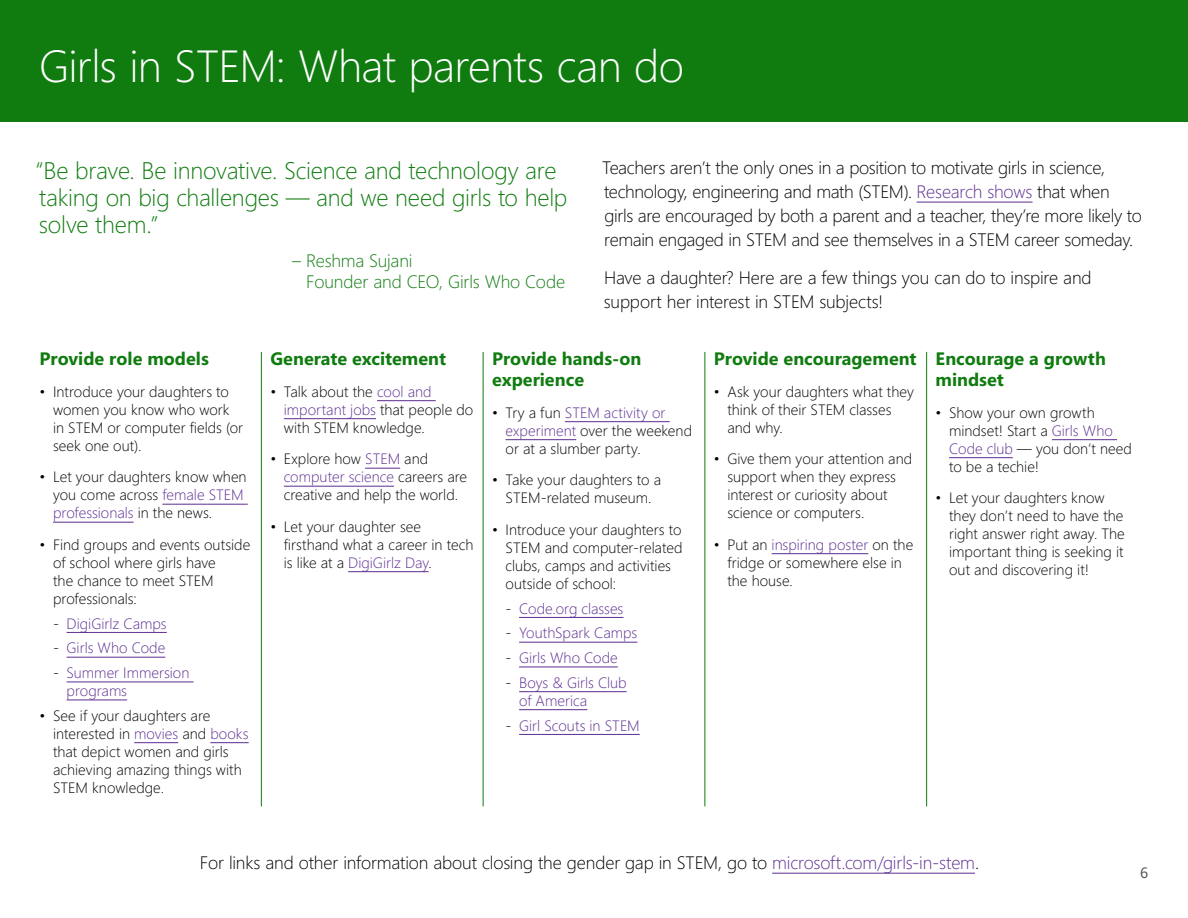
<style>
.page{position:relative;width:1188px;height:918px;background:#fff}
.page>*{position:absolute;margin:0;border:0;box-sizing:border-box;transform-origin:0 0}
.t1{font:300 45px "Segoe";letter-spacing:-.015em;color:#fff}
.t2{font:300 24px/27px "Segoe";letter-spacing:-.01em;color:#107c10}
.t3{font:300 18px/24px "Segoe";letter-spacing:-.015em;color:#000}
.t4{font:700 18px/21px "Segoe";color:#107c10}
.t5{font:300 18px/21px "Segoe";letter-spacing:-.01em;color:#107c10}
.t6{font:300 15px/18px "Segoe";color:#000}
.t7{font:300 15px/18px "Segoe";color:#5c2d91}
.t8{font:15px "Segoe";color:#505050}
.s1{color:#5c2d91}
.s2{color:#000}
</style>
<div class="page">
<hr style="left:917px;top:202px;width:116px;height:1px;background:#5c2d91">
<div style="left:0;top:0;width:1188px;height:121px;background:#107c10"></div>
<hr style="left:261px;top:352px;width:1px;height:454px;background:#107c10">
<hr style="left:483px;top:352px;width:1px;height:454px;background:#107c10">
<hr style="left:705px;top:352px;width:1px;height:454px;background:#107c10">
<hr style="left:926px;top:352px;width:1px;height:454px;background:#107c10">
<hr style="left:162px;top:504px;width:86px;height:1px;background:#5c2d91">
<hr style="left:53px;top:522px;width:81px;height:1px;background:#5c2d91">
<hr style="left:67px;top:632px;width:100px;height:1px;background:#5c2d91">
<hr style="left:67px;top:657px;width:98px;height:1px;background:#5c2d91">
<hr style="left:67px;top:682px;width:127px;height:1px;background:#5c2d91">
<hr style="left:67px;top:700px;width:60px;height:1px;background:#5c2d91">
<hr style="left:134px;top:742px;width:44px;height:1px;background:#5c2d91">
<hr style="left:210px;top:742px;width:39px;height:1px;background:#5c2d91">
<hr style="left:377px;top:400px;width:59px;height:1px;background:#5c2d91">
<hr style="left:284px;top:418px;width:92px;height:1px;background:#5c2d91">
<hr style="left:365px;top:468px;width:35px;height:1px;background:#5c2d91">
<hr style="left:284px;top:486px;width:110px;height:1px;background:#5c2d91">
<hr style="left:348px;top:571px;width:81px;height:1px;background:#5c2d91">
<hr style="left:565px;top:421px;width:105px;height:1px;background:#5c2d91">
<hr style="left:506px;top:439px;width:70px;height:1px;background:#5c2d91">
<hr style="left:519px;top:617px;width:104px;height:1px;background:#5c2d91">
<hr style="left:519px;top:642px;width:118px;height:1px;background:#5c2d91">
<hr style="left:519px;top:667px;width:99px;height:1px;background:#5c2d91">
<hr style="left:519px;top:691px;width:108px;height:1px;background:#5c2d91">
<hr style="left:519px;top:709px;width:68px;height:1px;background:#5c2d91">
<hr style="left:519px;top:734px;width:121px;height:1px;background:#5c2d91">
<hr style="left:772px;top:553px;width:96px;height:1px;background:#5c2d91">
<hr style="left:1052px;top:439px;width:65px;height:1px;background:#5c2d91">
<hr style="left:949px;top:457px;width:64px;height:1px;background:#5c2d91">
<hr style="left:772px;top:873px;width:203px;height:1px;background:#5c2d91">
<h1 class="t1" style="left:39px;top:35px;width:646px">Girls in STEM: What parents can do</h1>
<h2 class="t2" style="left:35px;top:156px;width:533px">“Be brave. Be innovative. Science and technology are taking on big challenges — and we need girls to help solve them.”</h2>
<p class="t5" style="left:306px;top:250px;width:260px;text-indent:-14px">– Reshma Sujani<br>Founder and CEO, Girls Who Code</p>
<p class="t3" style="left:602px;top:156px;width:541px">Teachers aren’t the only ones in a position to motivate girls in science, technology, engineering and math (STEM). <span class="s1">Research shows</span> that when<br>girls are encouraged by both a parent and a teacher, they’re more likely to remain engaged in STEM and see themselves in a STEM career someday.</p>
<p class="t3" style="left:604px;top:265px;width:489px">Have a daughter? Here are a few things you can do to inspire and support her interest in STEM subjects!</p>
<p class="t4" style="left:40px;top:348px;width:171px">Provide role models</p>
<p class="t6" style="left:53px;top:382px;width:192px;text-indent:-14px">• Introduce your daughters to women you know who work in STEM or computer fields (or seek one out).</p>
<p class="t6" style="left:53px;top:468px;width:195px;text-indent:-14px">• Let your daughters know when you come across <span class="s1">female STEM professionals</span> in the news.</p>
<p class="t6" style="left:53px;top:535px;width:199px;text-indent:-14px">• Find groups and events outside of school where girls have<br>the chance to meet STEM professionals:</p>
<p class="t7" style="left:53px;top:614px;width:115px"><span class="s2">-</span> DigiGirlz Camps</p>
<p class="t7" style="left:53px;top:639px;width:114px"><span class="s2">-</span> Girls Who Code</p>
<p class="t7" style="left:67px;top:664px;width:124px;text-indent:-14px"><span class="s2">-</span> Summer Immersion programs</p>
<p class="t6" style="left:53px;top:706px;width:197px;text-indent:-14px">• See if your daughters are interested in <span class="s1">movies</span> and <span class="s1">books </span>that depict women and girls achieving amazing things with<br>STEM knowledge.</p>
<p class="t4" style="left:270px;top:348px;width:177px">Generate excitement</p>
<p class="t6" style="left:284px;top:382px;width:191px;text-indent:-14px">• Talk about the <span class="s1">cool and important jobs</span> that people do with STEM knowledge.</p>
<p class="t6" style="left:284px;top:450px;width:185px;text-indent:-14px">• Explore how <span class="s1">STEM</span> and <span class="s1">computer science</span> careers are creative and help the world.</p>
<p class="t6" style="left:284px;top:517px;width:191px;text-indent:-14px">• Let your daughter see firsthand what a career in tech is like at a <span class="s1">DigiGirlz Day</span>.</p>
<p class="t4" style="left:492px;top:348px;width:151px">Provide hands-on experience</p>
<p class="t6" style="left:506px;top:403px;width:188px;text-indent:-14px">• Try a fun <span class="s1">STEM activity or experiment</span> over the weekend or at a slumber party.</p>
<p class="t6" style="left:492px;top:471px;width:170px;text-align:center">• Take your daughters to a<br>STEM-related museum.</p>
<p class="t6" style="left:506px;top:520px;width:178px;text-indent:-14px">• Introduce your daughters to<br>STEM and computer-related clubs, camps and activities outside of school:</p>
<p class="t7" style="left:506px;top:599px;width:119px"><span class="s2">-</span> Code.org classes</p>
<p class="t7" style="left:506px;top:624px;width:133px"><span class="s2">-</span> YouthSpark Camps</p>
<p class="t7" style="left:506px;top:649px;width:114px"><span class="s2">-</span> Girls Who Code</p>
<p class="t7" style="left:519px;top:673px;width:109px;text-indent:-14px"><span class="s2">-</span> Boys &amp; Girls Club of America</p>
<p class="t7" style="left:506px;top:716px;width:136px"><span class="s2">-</span> Girl Scouts in STEM</p>
<p class="t4" style="left:714px;top:348px;width:204px">Provide encouragement</p>
<p class="t6" style="left:727px;top:382px;width:188px;text-indent:-14px">• Ask your daughters what they think of their STEM classes and why.</p>
<p class="t6" style="left:727px;top:450px;width:186px;text-indent:-14px">• Give them your attention and support when they express interest or curiosity about science or computers.</p>
<p class="t6" style="left:727px;top:535px;width:187px;text-indent:-14px">• Put an <span class="s1">inspiring poster</span> on the fridge or somewhere else in the house.</p>
<p class="t4" style="left:936px;top:348px;width:172px">Encourage a growth mindset</p>
<p class="t6" style="left:949px;top:403px;width:184px;text-indent:-14px">• Show your own growth mindset! Start a <span class="s1">Girls Who<br>Code club</span> — you don’t need to be a techie!</p>
<p class="t6" style="left:949px;top:489px;width:177px;text-indent:-14px">• Let your daughters know they don’t need to have the right answer right away. The important thing is seeking it out and discovering it!</p>
<p class="t3" style="left:200px;top:851px;width:781px">For links and other information about closing the gender gap in STEM, go to <span class="s1">microsoft.com/girls-in-stem</span>.</p>
<p class="t8" style="left:1140px;top:863px;width:10px">6</p>
</div>
